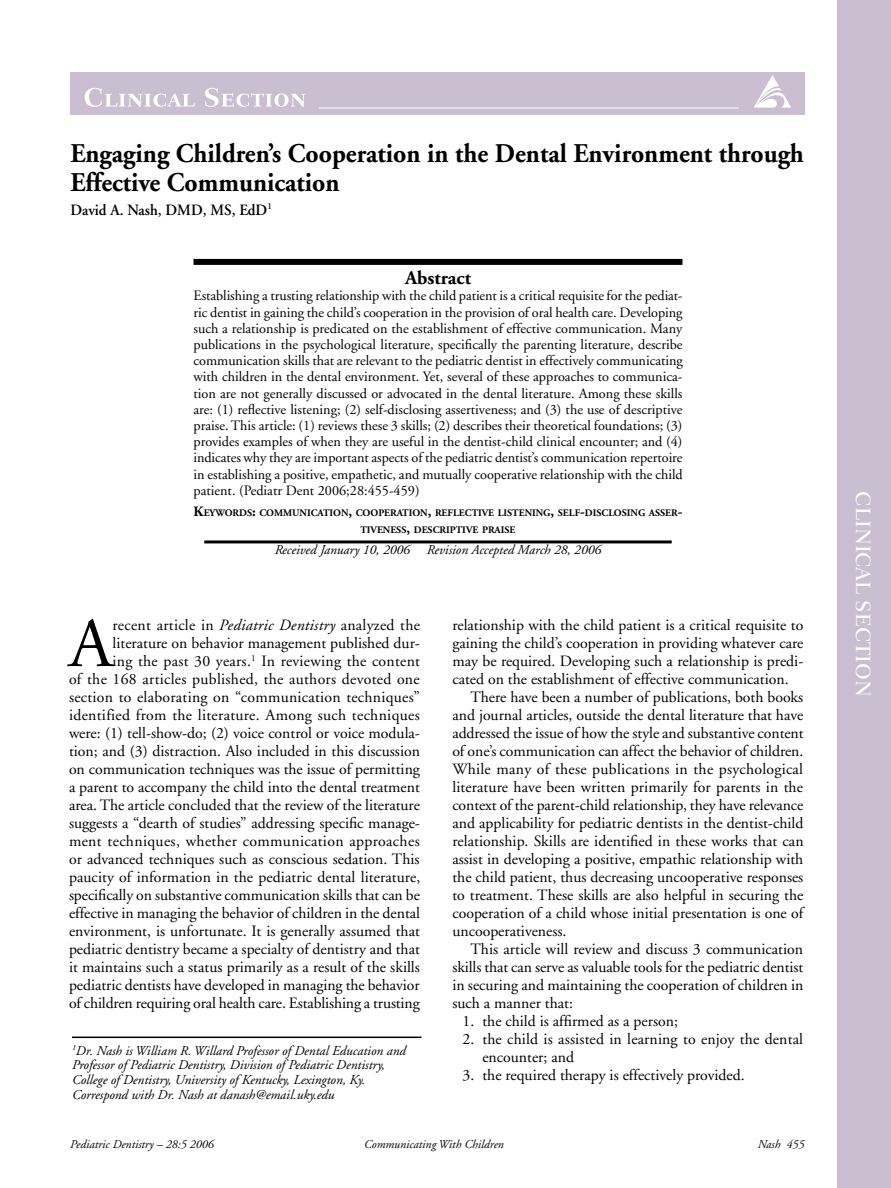
<style>
.page{position:relative;width:891px;height:1188px;background:#fff}
.page>*{position:absolute;margin:0;border:0;box-sizing:border-box;transform-origin:0 0}
.Body_Text_DROPCAP{font:70.05px "Adobe Garamond";color:#000}
.Article_Title{font:700 27px/28.5px "Adobe Garamond";color:#000;scale:.95 1}
.t1{font:21px "Fairfield LH Medium SC";color:#fff}
.Abstract_HEADER{font:700 19.5px "Adobe Garamond";color:#000}
.Body_Text_DROPCAP-2{font:15.75px/18px "Adobe Garamond";color:#000;text-align:right}
.Body_Text_Indented{font:15.75px/18px "Adobe Garamond";color:#000;text-align:justify}
.Reference_Lists{font:15.75px/18px "Adobe Garamond";color:#000}
.Authors{font:600 15.75px "Adobe Garamond";color:#000;scale:.95 1}
.Abstract_Body{font:14.25px/16.2px "Adobe Garamond";color:#000;text-align:justify}
.Biographic_Info{font:italic 13.5px/14.7px "Adobe Garamond";color:#000}
.Dates{font:italic 13.5px "Adobe Garamond";color:#000}
.t2{font:italic 12px "Adobe Garamond";color:#000}
.Keywords{font:700 9.9px/16.2px "Adobe Garamond";color:#000;text-align:center}
.s1{font-size:14.25px}
.s2{font-style:italic}
</style>
<div class="page">
<div style="left:837px;top:0;width:54px;height:1188px;background:#cabed0"></div>
<div style="left:70px;top:72px;width:735px;height:42px;background:#cabed0"></div>
<svg style="left:754px;top:75px;width:37px;height:33px"></svg>
<svg style="left:319px;top:107px;width:420px;height:2px"></svg>
<svg style="left:85px;top:88px;width:110px;height:19px"></svg>
<svg style="left:205px;top:88px;width:100px;height:19px"></svg>
<hr style="left:72px;top:1037px;width:350px;height:1px;background:#000">
<div style="left:194px;top:259px;width:489px;height:6px;background:#000"></div>
<hr style="left:204px;top:540px;width:468px;height:3px;background:#000">
<p class="Article_Title" style="left:71px;top:140px;width:774px">Engaging Children’s Cooperation in the Dental Environment through<br>Effective Communication</p>
<p class="Authors" style="left:71px;top:201px;width:213px">David A. Nash, DMD, MS, EdD<sup>1</sup></p>
<p class="Abstract_HEADER" style="left:405px;top:267px;width:67px">Abstract</p>
<p class="Abstract_Body" style="left:194px;top:288px;width:491px">Establishing a trusting relationship with the child patient is a critical requisite for the pediat&shy;ric dentist in gaining the child’s cooperation in the provision of oral health care. Developing such a relationship is predicated on the establishment of effective communication. Many publications in the psychological literature, specifically the parenting literature, describe communication skills that are relevant to the pediatric dentist in effectively communicating with children in the dental environment. Yet, several of these approaches to communica&shy;tion are not generally discussed or advocated in the dental literature. Among these skills are: (1) reflective listening; (2) self-disclosing assertiveness; and (3) the use of descriptive praise. This article: (1) reviews these 3 skills; (2) describes their theoretical foundations; (3) provides examples of when they are useful in the dentist-child clinical encounter; and (4) indicates why they are important aspects of the pediatric dentist’s communication repertoire in establishing a positive, empathetic, and mutually cooperative relationship with the child patient. (Pediatr Dent 2006;28:455-459)</p>
<p class="Keywords" style="left:194px;top:505px;width:491px"><span class="s1">K</span>EYWORDS<span class="s1">:</span> COMMUNICATION<span class="s1">,</span> COOPERATION<span class="s1">,</span> REFLECTIVE LISTENING<span class="s1">,</span> SELF<span class="s1">-</span>DISCLOSING ASSER<span class="s1">-<br></span>TIVENESS<span class="s1">,</span> DESCRIPTIVE PRAISE</p>
<p class="Dates" style="left:275px;top:542px;width:137px">Received January 10, 2006</p>
<p class="Dates" style="left:427px;top:542px;width:176px">Revision Accepted March 28, 2006</p>
<p class="Body_Text_DROPCAP" style="left:69px;top:606px;width:45px">A</p>
<p class="Body_Text_DROPCAP-2" style="left:69px;top:616px;width:353px">recent article in <span class="s2">Pediatric Dentistry</span> analyzed the literature on behavior management published dur-<br>ing the past 30 years.<sup>1</sup> In reviewing the content<br>of the 168 articles published, the authors devoted one section to elaborating on “communication techniques” identified from the literature. Among such techniques were: (1) tell-show-do; (2) voice control or voice modula&shy;tion; and (3) distraction. Also included in this discussion on communication techniques was the issue of permitting a parent to accompany the child into the dental treatment area. The article concluded that the review of the literature suggests a “dearth of studies” addressing specific manage&shy;ment techniques, whether communication approaches or advanced techniques such as conscious sedation. This paucity of information in the pediatric dental literature, specifically on substantive communication skills that can be effective in managing the behavior of children in the dental environment, is unfortunate. It is generally assumed that pediatric dentistry became a specialty of dentistry and that it maintains such a status primarily as a result of the skills pediatric dentists have developed in managing the behavior of children requiring oral health care. Establishing a trusting</p>
<p class="Body_Text_DROPCAP-2" style="left:452px;top:616px;width:353px;text-align:justify">relationship with the child patient is a critical requisite to gaining the child’s cooperation in providing whatever care may be required. Developing such a relationship is predi&shy;cated on the establishment of effective communication.</p>
<p class="Body_Text_Indented" style="left:452px;top:688px;width:353px;text-indent:18px">There have been a number of publications, both books and journal articles, outside the dental literature that have addressed the issue of how the style and substantive content of one’s communication can affect the behavior of children.<br>While many of these publications in the psychological literature have been written primarily for parents in the context of the parent-child relationship, they have relevance and applicability for pediatric dentists in the dentist-child relationship. Skills are identified in these works that can assist in developing a positive, empathic relationship with the child patient, thus decreasing uncooperative responses to treatment. These skills are also helpful in securing the cooperation of a child whose initial presentation is one of uncooperativeness.</p>
<p class="Body_Text_Indented" style="left:452px;top:940px;width:353px;text-indent:18px">This article will review and discuss 3 communication skills that can serve as valuable tools for the pediatric dentist in securing and maintaining the cooperation of children in such a manner that:</p>
<p class="Reference_Lists" style="left:463px;top:1012px;width:217px">1. the child is affirmed as a person;</p>
<p class="Reference_Lists" style="left:482px;top:1030px;width:322px;text-indent:-20px">2. the child is assisted in learning to enjoy the dental encounter; and</p>
<p class="Reference_Lists" style="left:463px;top:1066px;width:284px">3. the required therapy is effectively provided.</p>
<p class="Biographic_Info" style="left:72px;top:1043px;width:335px"><sup>1</sup>Dr. Nash is William R. Willard Professor of Dental Education and Professor of Pediatric Dentistry, Division of Pediatric Dentistry, College of Dentistry, University of Kentucky, Lexington, Ky.<br>Correspond with Dr. Nash at danash@email.uky.edu</p>
<p class="t2" style="left:70px;top:1137px;width:145px">Pediatric Dentistry – 28:5 2006</p>
<p class="t2" style="left:364px;top:1137px;width:141px">Communicating With Children</p>
<p class="t2" style="left:758px;top:1137px;width:48px">Nash 455</p>
<p class="t1" style="left:874px;top:491px;width:207px;rotate:90deg">CLINICAL SECTION</p>
</div>
